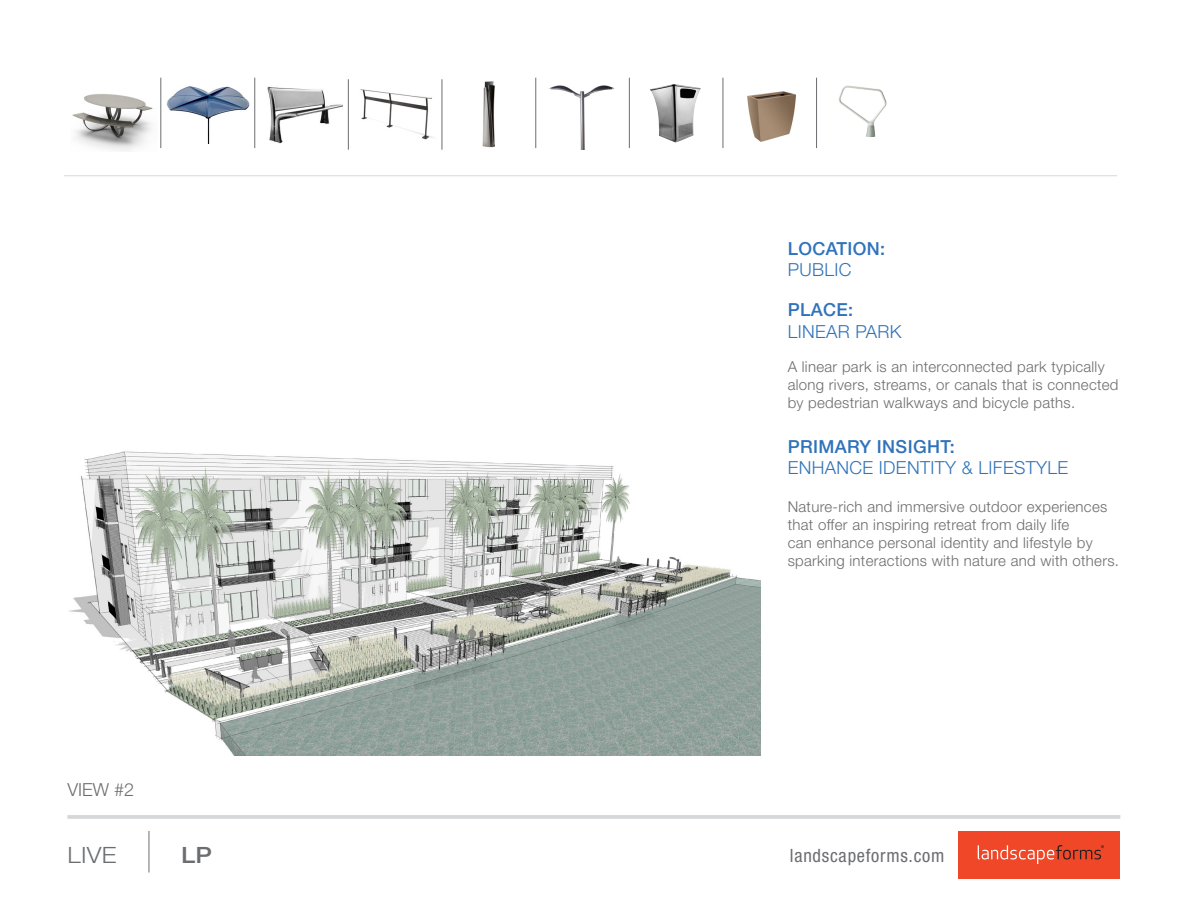
<style>
.page{position:relative;width:1188px;height:918px;background:#fff}
.page>*{position:absolute;margin:0;border:0;box-sizing:border-box;transform-origin:0 0}
.t1{font:300 22.5px "Helvetica Neue LT Std";color:#6c6d70;scale:1.1 1}
.t2{font:500 22.5px "Helvetica Neue LT Std";color:#6c6d70;scale:1.1 1}
.t3{font:condensed 18.3px "Helvetica Neue";letter-spacing:.04em;color:#6c6d70}
.t4{font:300 18px "Helvetica Neue LT Std";letter-spacing:.02em;color:#3073ba}
.t5{font:500 18px "Helvetica Neue LT Std";letter-spacing:.02em;color:#3073ba}
.t6{font:300 18px "Helvetica Neue LT Std";color:#6c6d70}
.t7{font:300 15px/18px "Helvetica Neue LT Std";letter-spacing:.02em;color:#6c6d70}
</style>
<div class="page">
<hr style="left:149px;top:831px;width:1px;height:42px;background:#6c6d70">
<hr style="left:67px;top:815px;width:1053px;height:4px;background:#d6d7d9">
<div style="left:958px;top:831px;width:162px;height:47px;background:#ef4727"></div>
<svg style="left:978px;top:845px;width:126px;height:19px"></svg>
<img style="left:69px;top:451px;width:691px;height:304px">
<img style="left:747px;top:91px;width:49px;height:51px">
<svg style="left:654px;top:84px;width:47px;height:59px"></svg>
<img style="left:650px;top:84px;width:23px;height:14px">
<img style="left:549px;top:85px;width:66px;height:65px">
<img style="left:166px;top:86px;width:84px;height:57px">
<img style="left:267px;top:86px;width:76px;height:58px">
<img style="left:360px;top:89px;width:74px;height:51px">
<img style="left:482px;top:81px;width:13px;height:67px">
<img style="left:838px;top:85px;width:49px;height:52px">
<img style="left:72px;top:94px;width:81px;height:57px">
<hr style="left:255px;top:78px;width:1px;height:70px;background:#6c6d70">
<hr style="left:161px;top:78px;width:1px;height:70px;background:#6c6d70">
<hr style="left:348px;top:79px;width:1px;height:71px;background:#6c6d70">
<hr style="left:442px;top:79px;width:1px;height:71px;background:#6c6d70">
<hr style="left:536px;top:78px;width:1px;height:70px;background:#6c6d70">
<hr style="left:629px;top:78px;width:1px;height:70px;background:#6c6d70">
<hr style="left:723px;top:78px;width:1px;height:70px;background:#6c6d70">
<hr style="left:816px;top:78px;width:1px;height:70px;background:#6c6d70">
<hr style="left:64px;top:176px;width:1053px;height:1px;background:#d6d7d9">
<p class="t6" style="left:68px;top:779px;width:68px">VIEW #2</p>
<p class="t5" style="left:788px;top:238px;width:99px">LOCATION:</p>
<p class="t4" style="left:788px;top:259px;width:65px">PUBLIC</p>
<p class="t5" style="left:788px;top:299px;width:67px">PLACE:</p>
<p class="t4" style="left:788px;top:320px;width:115px">LINEAR PARK</p>
<p class="t7" style="left:788px;top:357px;width:332px">A linear park is an interconnected park typically along rivers, streams, or canals that is connected by pedestrian walkways and bicycle paths.</p>
<p class="t5" style="left:788px;top:436px;width:169px">PRIMARY INSIGHT:</p>
<p class="t4" style="left:788px;top:457px;width:282px">ENHANCE IDENTITY &amp; LIFESTYLE</p>
<p class="t7" style="left:788px;top:498px;width:333px">Nature-rich and immersive outdoor experiences that offer an inspiring retreat from daily life<br>can enhance personal identity and lifestyle by sparking interactions with nature and with others.</p>
<h1 class="t1" style="left:68px;top:841px;width:46px">LIVE</h1>
<h1 class="t2" style="left:181px;top:841px;width:30px">LP</h1>
<p class="t3" style="left:790px;top:845px;width:156px">landscapeforms.com</p>
</div>
